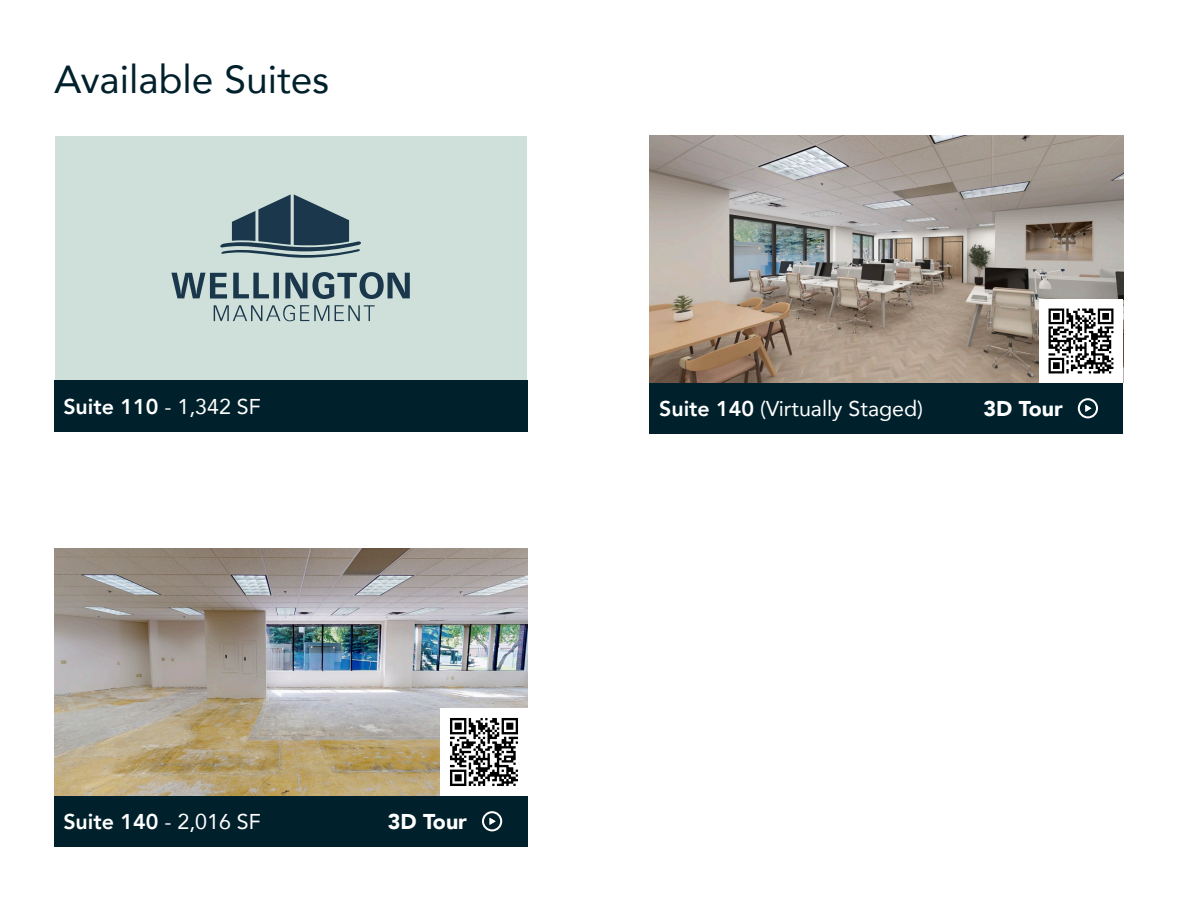
<style>
.page{position:relative;width:1188px;height:918px;background:#fff}
.page>*{position:absolute;margin:0;border:0;box-sizing:border-box;transform-origin:0 0}
.t1{font:39px "Avenir";color:#00202b}
.t2{font:800 21.45px "Avenir";color:#fff}
.t3{font:21.45px "Avenir";color:#fff}
.t4{font:900 21.45px "Avenir";color:#fff}
.s1{font-weight:400}
.s2{font-weight:800}
</style>
<div class="page">
<div style="left:54px;top:795px;width:473px;height:52px;background:#00212c"></div>
<img style="left:54px;top:548px;width:473px;height:247px">
<svg style="left:482px;top:811px;width:20px;height:20px"></svg>
<img style="left:440px;top:709px;width:87px;height:86px">
<div style="left:650px;top:382px;width:473px;height:52px;background:#00212c"></div>
<img style="left:650px;top:135px;width:473px;height:247px">
<svg style="left:1078px;top:398px;width:20px;height:20px"></svg>
<img style="left:1040px;top:299px;width:83px;height:83px">
<div style="left:54px;top:380px;width:473px;height:52px;background:#00212c"></div>
<div style="left:55px;top:136px;width:471px;height:244px;background:#cee0d9"></div>
<svg style="left:171px;top:194px;width:239px;height:127px"></svg>
<p class="t1" style="left:54px;top:48px;width:277px">Available Suites</p>
<p class="t2" style="left:63px;top:390px;width:199px">Suite 110 <span class="s1">- 1,342 SF</span></p>
<p class="t3" style="left:659px;top:392px;width:265px"><span class="s2">Suite 140</span> (Virtually Staged)</p>
<p class="t4" style="left:984px;top:391px;width:81px">3D Tour</p>
<p class="t2" style="left:63px;top:805px;width:199px">Suite 140 <span class="s1">- 2,016 SF</span></p>
<p class="t4" style="left:388px;top:803px;width:81px">3D Tour</p>
</div>
